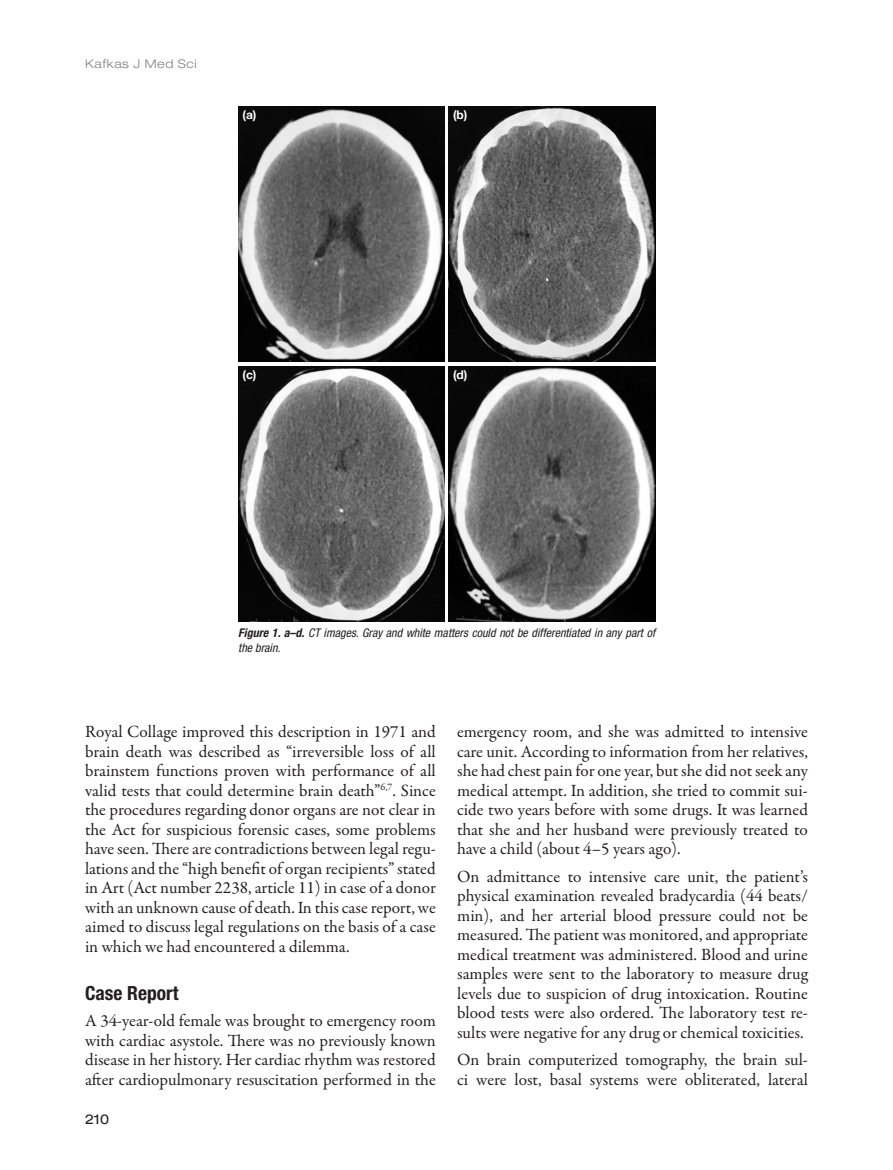
<style>
.page{position:relative;width:893px;height:1170px;background:#fff}
.page>*{position:absolute;margin:0;border:0;box-sizing:border-box;transform-origin:0 0}
.t1{font:700 condensed 19.5px "Helvetica Neue LT Pro";color:#231f20}
.t2{font:17.25px/19.5px "Garamond Premr Pro";letter-spacing:-.005em;color:#231f20;text-align:justify}
.t3{font:expanded 13.5px "Helvetica Neue LT Pro";color:#231f20}
.t4{font:italic condensed 12px/15px "Helvetica Neue LT Pro";color:#231f20}
.t5{font:300 expanded 12px "Helvetica Neue LT Pro";letter-spacing:.05em;color:#808285}
.t6{font:700 12px "Helvetica Neue LT Pro";color:#fff}
.s1{font-weight:700}
</style>
<div class="page">
<img style="left:238px;top:106px;width:207px;height:256px">
<img style="left:449px;top:106px;width:206px;height:256px">
<img style="left:238px;top:366px;width:207px;height:255px">
<img style="left:449px;top:366px;width:206px;height:255px">
<p class="t5" style="left:85px;top:57px;width:113px">Kafkas J Med Sci</p>
<p class="t6" style="left:242px;top:108px;width:15px">(a)</p>
<p class="t6" style="left:453px;top:108px;width:16px">(b)</p>
<p class="t6" style="left:242px;top:367px;width:15px">(c)</p>
<p class="t6" style="left:453px;top:367px;width:16px">(d)</p>
<p class="t4" style="left:238px;top:626px;width:418px"><span class="s1">Figure 1. a–d.</span> CT images. Gray and white matters could not be differentiated in any part of the brain.</p>
<p class="t2" style="left:85px;top:722px;width:352px">Royal Collage improved this description in 1971 and brain death was described as “irreversible loss of all brainstem functions proven with performance of all valid tests that could determine brain death”<sup>6,7</sup>. Since the procedures regarding donor organs are not clear in the Act for suspicious forensic cases, some problems have seen. There are contradictions between legal regu&shy;lations and the “high benefit of organ recipients” stated in Art (Act number 2238, article 11) in case of a donor with an unknown cause of death. In this case report, we aimed to discuss legal regulations on the basis of a case in which we had encountered a dilemma.</p>
<p class="t1" style="left:85px;top:981px;width:95px">Case Report</p>
<p class="t2" style="left:85px;top:1011px;width:352px">A 34-year-old female was brought to emergency room with cardiac asystole. There was no previously known disease in her history. Her cardiac rhythm was restored after cardiopulmonary resuscitation performed in the</p>
<p class="t3" style="left:85px;top:1111px;width:26px">210</p>
<p class="t2" style="left:457px;top:722px;width:352px">emergency room, and she was admitted to intensive care unit. According to information from her relatives, she had chest pain for one year, but she did not seek any medical attempt. In addition, she tried to commit sui&shy;cide two years before with some drugs. It was learned that she and her husband were previously treated to have a child (about 4–5 years ago).</p>
<p class="t2" style="left:457px;top:866px;width:352px">On admittance to intensive care unit, the patient’s physical examination revealed bradycardia (44 beats/ min), and her arterial blood pressure could not be measured. The patient was monitored, and appropriate medical treatment was administered. Blood and urine samples were sent to the laboratory to measure drug levels due to suspicion of drug intoxication. Routine blood tests were also ordered. The laboratory test re&shy;sults were negative for any drug or chemical toxicities.</p>
<p class="t2" style="left:457px;top:1050px;width:352px">On brain computerized tomography, the brain sul&shy;ci were lost, basal systems were obliterated, lateral</p>
</div>
